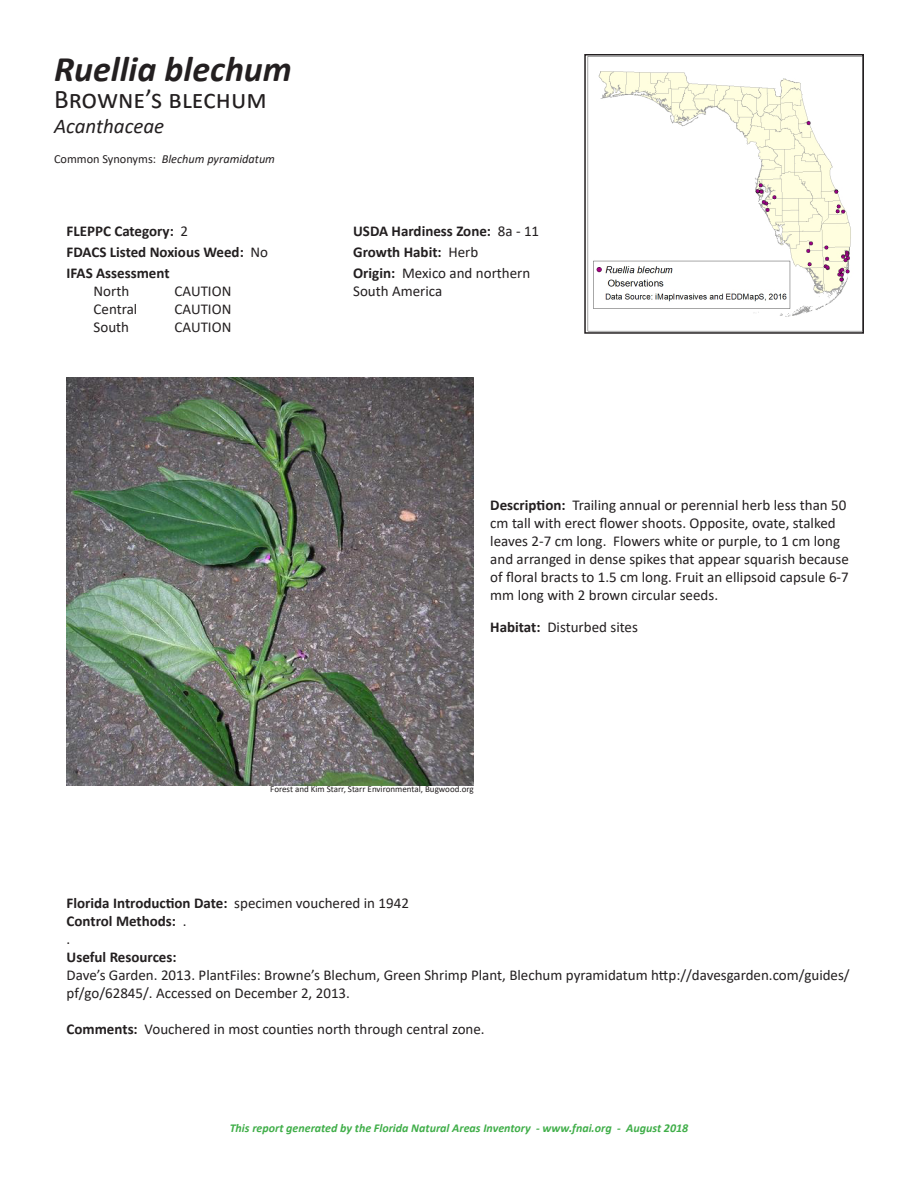
<style>
.page{position:relative;width:918px;height:1188px;background:#fff}
.page>*{position:absolute;margin:0;border:0;box-sizing:border-box;transform-origin:0 0}
.sci_name{font:italic 700 36px "Calibri";color:#231f20}
.sci_name-2{font:27px "Calibri";color:#231f20}
.sci_name-3{font:italic 21px "Calibri";color:#231f20}
.t1{font:15px/18px "Calibri";color:#231f20}
.t2{font:700 15px "Calibri";color:#231f20}
.sci_name-4{font:italic 12.3px "Calibri";color:#231f20}
.t3{font:italic 700 12px "Calibri";color:#40ae49}
.t4{font:9px "Calibri";color:#231f20}
.s1{font-style:normal}
.s2{font-weight:400}
.s3{font-weight:700}
</style>
<div class="page">
<img style="left:587px;top:57px;width:274px;height:274px">
<div style="left:584px;top:54px;width:280px;height:280px;border:2px solid #231f20"></div>
<img style="left:67px;top:378px;width:407px;height:407px">
<p class="sci_name" style="left:54px;top:44px;width:239px">Ruellia blechum</p>
<p class="sci_name-2" style="left:54px;top:80px;width:214px">Browne’s blechum</p>
<p class="sci_name-3" style="left:54px;top:112px;width:112px">Acanthaceae</p>
<p class="sci_name-4" style="left:54px;top:150px;width:223px"><span class="s1">Common Synonyms:</span> Blechum pyramidatum</p>
<p class="t2" style="left:67px;top:221px;width:123px">FLEPPC Category: <span class="s2">2</span></p>
<p class="t2" style="left:67px;top:242px;width:203px">FDACS Listed Noxious Weed: <span class="s2">No</span></p>
<p class="t2" style="left:67px;top:263px;width:105px">IFAS Assessment</p>
<p class="t1" style="left:94px;top:282px;width:37px">North</p>
<p class="t1" style="left:175px;top:282px;width:58px">CAUTION</p>
<p class="t1" style="left:94px;top:300px;width:45px">Central</p>
<p class="t1" style="left:175px;top:300px;width:58px">CAUTION</p>
<p class="t1" style="left:94px;top:318px;width:37px">South</p>
<p class="t1" style="left:175px;top:318px;width:58px">CAUTION</p>
<p class="t2" style="left:353px;top:221px;width:188px">USDA Hardiness Zone: <span class="s2">8a - 11</span></p>
<p class="t2" style="left:353px;top:242px;width:127px">Growth Habit: <span class="s2">Herb</span></p>
<p class="t1" style="left:353px;top:264px;width:179px"><span class="s3">Origin:</span> Mexico and northern<br>South America</p>
<p class="t1" style="left:490px;top:496px;width:360px"><span class="s3">Description:</span> Trailing annual or perennial herb less than 50 cm tall with erect flower shoots. Opposite, ovate, stalked leaves 2-7 cm long. Flowers white or purple, to 1 cm long and arranged in dense spikes that appear squarish because of floral bracts to 1.5 cm long. Fruit an ellipsoid capsule 6-7 mm long with 2 brown circular seeds.</p>
<p class="t1" style="left:490px;top:617px;width:149px"><span class="s3">Habitat:</span> Disturbed sites</p>
<p class="t4" style="left:270px;top:783px;width:205px">Forest and Kim Starr, Starr Environmental, Bugwood.org</p>
<p class="t2" style="left:67px;top:893px;width:344px">Florida Introduction Date: <span class="s2">specimen vouchered in 1942</span></p>
<p class="t2" style="left:67px;top:911px;width:122px">Control Methods: <span class="s2">.</span></p>
<p class="t1" style="left:67px;top:930px;width:5px">.</p>
<p class="t2" style="left:67px;top:947px;width:112px">Useful Resources:</p>
<p class="t1" style="left:67px;top:966px;width:785px">Dave’s Garden. 2013. PlantFiles: Browne’s Blechum, Green Shrimp Plant, Blechum pyramidatum http://davesgarden.com/guides/ pf/go/62845/. Accessed on December 2, 2013.</p>
<p class="t1" style="left:67px;top:1020px;width:420px"><span class="s3">Comments:</span> Vouchered in most counties north through central zone.</p>
<p class="t3" style="left:230px;top:1119px;width:460px">This report generated by the Florida Natural Areas Inventory - www.fnai.org - August 2018</p>
</div>
